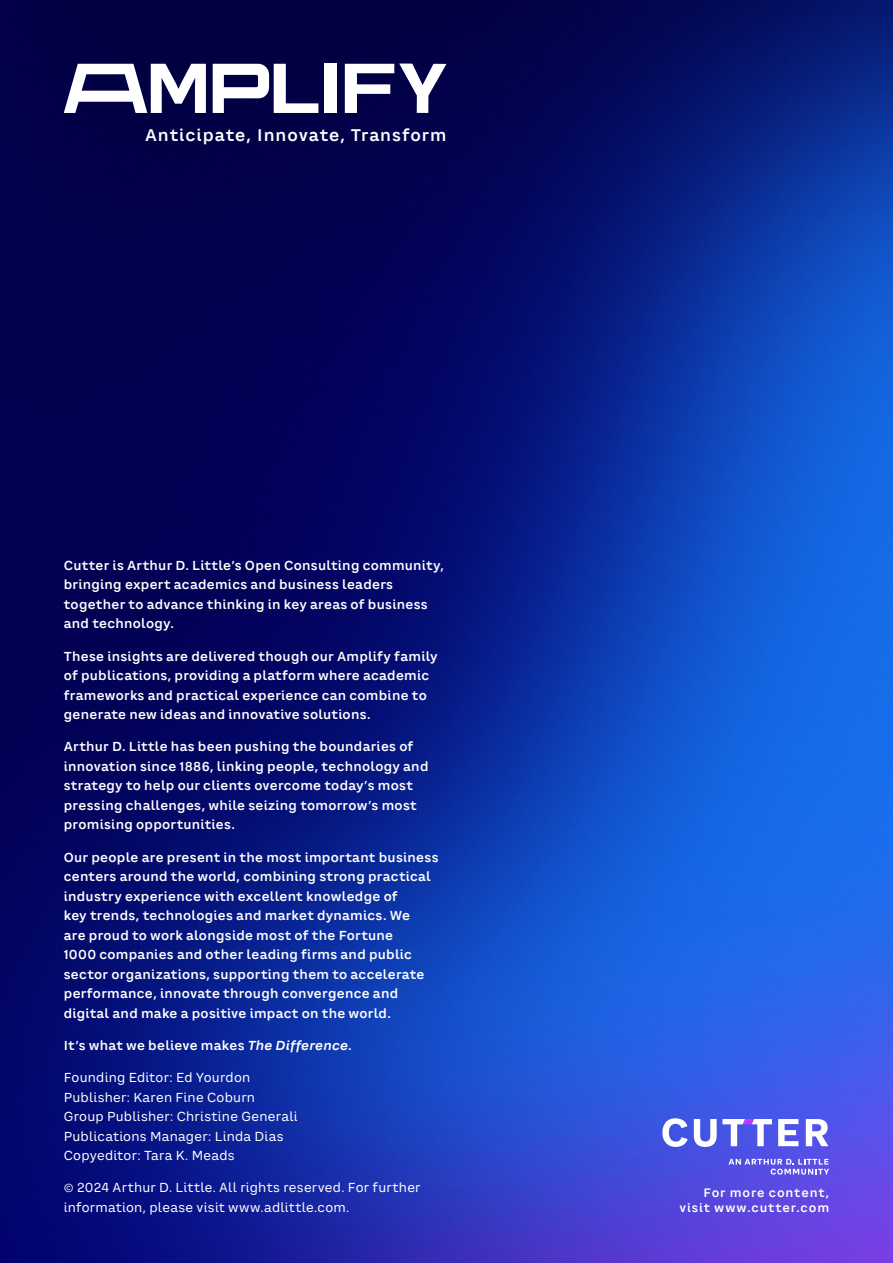
<style>
.page{position:relative;width:893px;height:1263px;background:#fff}
.page>*{position:absolute;margin:0;border:0;box-sizing:border-box;transform-origin:0 0}
.t1{font:600 16.5px "CA Saygon Text";letter-spacing:.06em;color:#fff}
.t2{font:600 12.75px/19.5px "CA Saygon Text";letter-spacing:.02em;color:#fff}
.t3{font:12.75px/19.5px "CA Saygon Text";letter-spacing:.02em;color:#fff}
.t4{font:600 12px/15px "CA Saygon Text";letter-spacing:.075em;color:#fff;text-align:right}
.s1{font-style:italic}
</style>
<div class="page">
<img style="left:0;top:0;width:893px;height:1263px">
<svg style="left:729px;top:1159px;width:100px;height:15px"></svg>
<svg style="left:662px;top:1118px;width:26px;height:29px"></svg>
<svg style="left:694px;top:1119px;width:78px;height:28px"></svg>
<svg style="left:778px;top:1119px;width:20px;height:27px"></svg>
<svg style="left:806px;top:1119px;width:22px;height:27px"></svg>
<div style="left:324px;top:64px;width:13px;height:49px;background:#fff"></div>
<svg style="left:213px;top:64px;width:105px;height:49px"></svg>
<svg style="left:345px;top:64px;width:101px;height:49px"></svg>
<svg style="left:64px;top:64px;width:142px;height:49px"></svg>
<p class="t1" style="left:145px;top:123px;width:303px">Anticipate, Innovate, Transform</p>
<p class="t2" style="left:64px;top:555px;width:382px">Cutter is Arthur D. Little’s Open Consulting community, bringing expert academics and business leaders together to advance thinking in key areas of business and technology.</p>
<p class="t2" style="left:64px;top:646px;width:375px">These insights are delivered though our Amplify family of publications, providing a platform where academic frameworks and practical experience can combine to generate new ideas and innovative solutions.</p>
<p class="t2" style="left:64px;top:737px;width:366px">Arthur D. Little has been pushing the boundaries of innovation since 1886, linking people, technology and strategy to help our clients overcome today’s most pressing challenges, while seizing tomorrow’s most promising opportunities.</p>
<p class="t2" style="left:64px;top:847px;width:376px">Our people are present in the most important business centers around the world, combining strong practical industry experience with excellent knowledge of<br>key trends, technologies and market dynamics. We<br>are proud to work alongside most of the Fortune<br>1000 companies and other leading firms and public sector organizations, supporting them to accelerate performance, innovate through convergence and digital and make a positive impact on the world.</p>
<p class="t2" style="left:64px;top:1035px;width:289px">It’s what we believe makes <span class="s1">The Difference</span>.</p>
<p class="t3" style="left:64px;top:1068px;width:235px">Founding Editor: Ed Yourdon<br>Publisher: Karen Fine Coburn<br>Group Publisher: Christine Generali<br>Publications Manager: Linda Dias<br>Copyeditor: Tara K. Meads</p>
<p class="t3" style="left:64px;top:1178px;width:358px">© 2024 Arthur D. Little. All rights reserved. For further information, please visit www.adlittle.com.</p>
<p class="t4" style="left:679px;top:1185px;width:151px">For more content, visit www.cutter.com</p>
</div>
